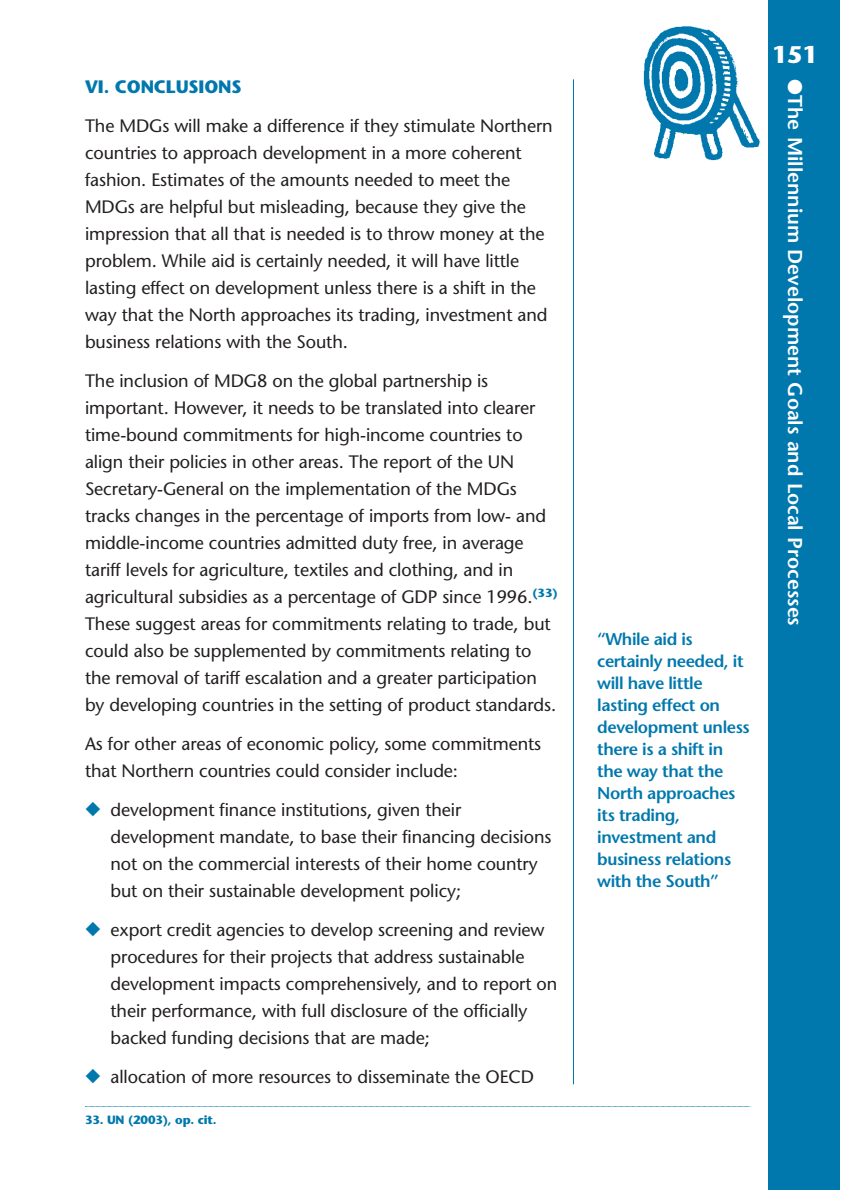
<style>
.page{position:relative;width:842px;height:1190px;background:#fff}
.page>*{position:absolute;margin:0;border:0;box-sizing:border-box;transform-origin:0 0}
.t1{font:700 24px "Stone Sans";color:#fff}
.t2{font:600 20px "Stone Sans";color:#fff}
.t3{font:18px/27px "Stone Sans";letter-spacing:-.005em;color:#231f1f}
.t4{font:700 18px "Stone Sans";letter-spacing:-.005em;color:#0078ad}
.t5{font:600 17px/22px "Stone Sans";letter-spacing:-.025em;color:#0078ad}
.t6{font:700 12px "Stone Sans";letter-spacing:-.015em;color:#0078ad}
.s1{color:#0078ad}
</style>
<div class="page">
<div style="left:768px;top:0;width:72px;height:1190px;background:#0078ad"></div>
<hr style="left:573px;top:79px;width:1px;height:1005px;background:#0078ad">
<img style="left:643px;top:26px;width:118px;height:135px">
<svg style="left:85px;top:1106px;width:667px;height:1px"></svg>
<p class="t4" style="left:85px;top:79px;width:158px">VI. CONCLUSIONS</p>
<p class="t3" style="left:85px;top:114px;width:469px">The MDGs will make a difference if they stimulate Northern countries to approach development in a more coherent fashion. Estimates of the amounts needed to meet the MDGs are helpful but misleading, because they give the impression that all that is needed is to throw money at the problem. While aid is certainly needed, it will have little lasting effect on development unless there is a shift in the way that the North approaches its trading, investment and business relations with the South.</p>
<p class="t3" style="left:85px;top:369px;width:474px">The inclusion of MDG8 on the global partnership is important. However, it needs to be translated into clearer time-bound commitments for high-income countries to align their policies in other areas. The report of the UN Secretary-General on the implementation of the MDGs tracks changes in the percentage of imports from low- and middle-income countries admitted duty free, in average tariff levels for agriculture, textiles and clothing, and in agricultural subsidies as a percentage of GDP since 1996.<sup>(33)<br></sup>These suggest areas for commitments relating to trade, but could also be supplemented by commitments relating to the removal of tariff escalation and a greater participation by developing countries in the setting of product standards.</p>
<p class="t3" style="left:85px;top:732px;width:458px">As for other areas of economic policy, some commitments that Northern countries could consider include:</p>
<p class="t3" style="left:111px;top:798px;width:442px;text-indent:-26px"><span class="s1">◆</span> development finance institutions, given their development mandate, to base their financing decisions not on the commercial interests of their home country but on their sustainable development policy;</p>
<p class="t3" style="left:111px;top:918px;width:448px;text-indent:-26px"><span class="s1">◆</span> export credit agencies to develop screening and review procedures for their projects that address sustainable development impacts comprehensively, and to report on their performance, with full disclosure of the officially backed funding decisions that are made;</p>
<p class="t3" style="left:85px;top:1065px;width:450px"><span class="s1">◆</span> allocation of more resources to disseminate the OECD</p>
<p class="t6" style="left:85px;top:1115px;width:133px">33. UN (2003), op. cit.</p>
<p class="t5" style="left:597px;top:630px;width:154px">“While aid is certainly needed, it will have little lasting effect on development unless there is a shift in the way that the<br>North approaches its trading, investment and business relations with the South”</p>
<h1 class="t1" style="left:772px;top:45px;width:47px">151</h1>
<p class="t2" style="left:803px;top:79px;width:548px;rotate:90deg">●The Millennium Development Goals and Local Processes</p>
</div>
